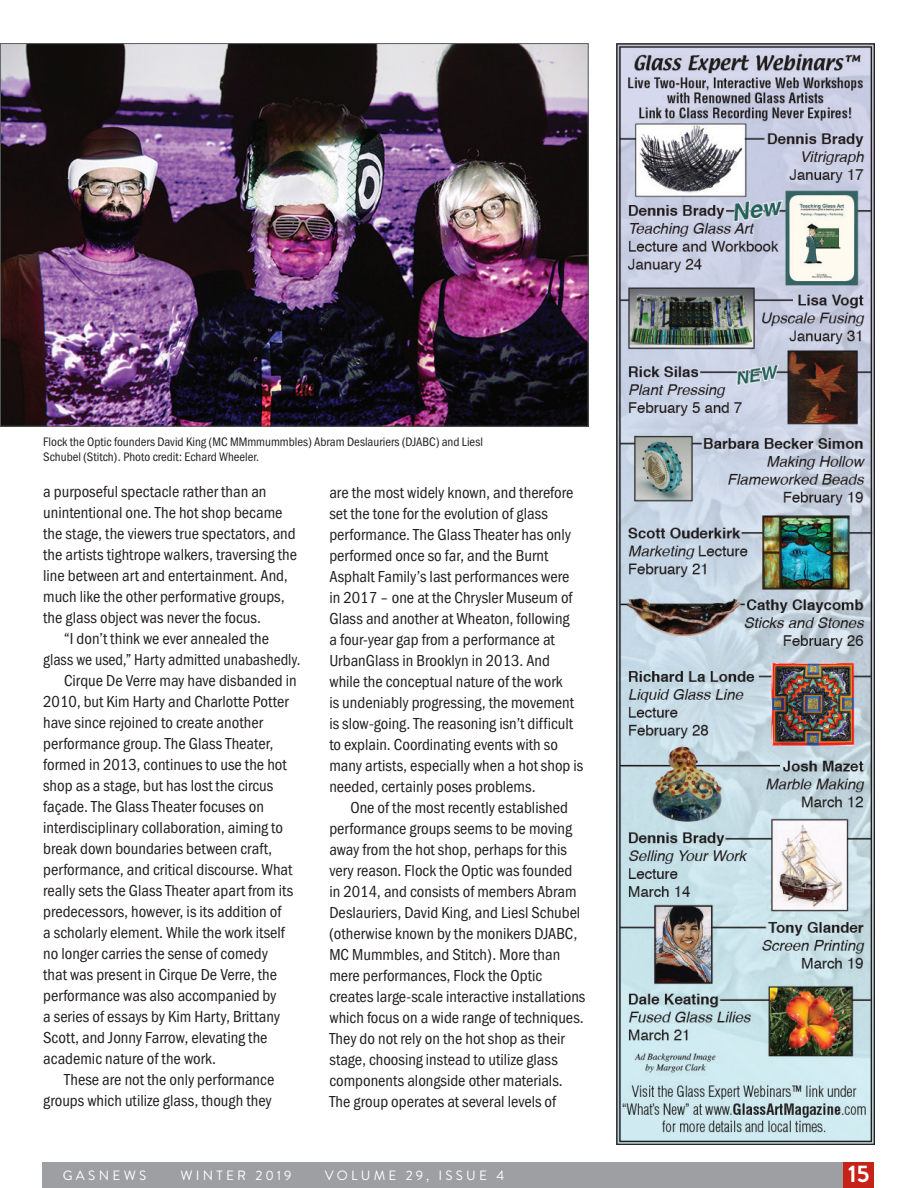
<style>
.page{position:relative;width:918px;height:1188px;background:#fff}
.page>*{position:absolute;margin:0;border:0;box-sizing:border-box;transform-origin:0 0}
.t1{font:700 24px "Brandon Grotesque";color:#fff}
.t2{font:16.5px/21px "Franklin Gothic URW Con Boo";color:#231f20}
.t3{font:16.5px "Franklin Gothic URW Con Boo";color:#231f20;scale:.96 1}
.t4{font:13.5px "Brandon Grotesque";letter-spacing:.235em;color:#fff}
.t5{font:12.75px/15px "Franklin Gothic URW Con Boo";color:#231f20}
</style>
<div class="page">
<div style="left:42px;top:1162px;width:832px;height:26px;background:#9d9fa2"></div>
<div style="left:844px;top:1162px;width:30px;height:26px;background:#c5221a"></div>
<img style="left:2px;top:45px;width:585px;height:380px">
<img style="left:616px;top:43px;width:258px;height:1102px">
<p class="t5" style="left:43px;top:434px;width:441px">Flock the Optic founders David King (MC MMmmummbles) Abram Deslauriers (DJABC) and Liesl<br>Schubel (Stitch). Photo credit: Echard Wheeler.</p>
<p class="t2" style="left:43px;top:481px;width:225px">a purposeful spectacle rather than an</p>
<p class="t2" style="left:43px;top:502px;width:241px">unintentional one. The hot shop became</p>
<p class="t2" style="left:43px;top:523px;width:254px">the stage, the viewers true spectators, and</p>
<p class="t2" style="left:43px;top:544px;width:255px">the artists tightrope walkers, traversing the</p>
<p class="t2" style="left:43px;top:565px;width:246px">line between art and entertainment. And,</p>
<p class="t2" style="left:43px;top:586px;width:243px">much like the other performative groups,</p>
<p class="t2" style="left:43px;top:607px;width:219px">the glass object was never the focus.</p>
<p class="t2" style="left:64px;top:628px;width:206px">“I don’t think we ever annealed the</p>
<p class="t3" style="left:43px;top:649px;width:270px">glass we used,” Harty admitted unabashedly.</p>
<p class="t2" style="left:64px;top:670px;width:234px">Cirque De Verre may have disbanded in</p>
<p class="t2" style="left:43px;top:691px;width:247px">2010, but Kim Harty and Charlotte Potter</p>
<p class="t2" style="left:43px;top:712px;width:221px">have since rejoined to create another</p>
<p class="t2" style="left:43px;top:733px;width:232px">performance group. The Glass Theater,</p>
<p class="t2" style="left:43px;top:754px;width:245px">formed in 2013, continues to use the hot</p>
<p class="t2" style="left:43px;top:775px;width:232px">shop as a stage, but has lost the circus</p>
<p class="t2" style="left:43px;top:796px;width:222px">façade. The Glass Theater focuses on</p>
<p class="t2" style="left:43px;top:817px;width:241px">interdisciplinary collaboration, aiming to</p>
<p class="t2" style="left:43px;top:838px;width:230px">break down boundaries between craft,</p>
<p class="t2" style="left:43px;top:859px;width:251px">performance, and critical discourse. What</p>
<p class="t2" style="left:43px;top:880px;width:252px">really sets the Glass Theater apart from its</p>
<p class="t2" style="left:43px;top:901px;width:240px">predecessors, however, is its addition of</p>
<p class="t2" style="left:43px;top:922px;width:243px">a scholarly element. While the work itself</p>
<p class="t2" style="left:43px;top:943px;width:226px">no longer carries the sense of comedy</p>
<p class="t2" style="left:43px;top:964px;width:235px">that was present in Cirque De Verre, the</p>
<p class="t2" style="left:43px;top:985px;width:235px">performance was also accompanied by</p>
<p class="t2" style="left:43px;top:1006px;width:238px">a series of essays by Kim Harty, Brittany</p>
<p class="t2" style="left:43px;top:1027px;width:226px">Scott, and Jonny Farrow, elevating the</p>
<p class="t2" style="left:43px;top:1048px;width:174px">academic nature of the work.</p>
<p class="t2" style="left:64px;top:1069px;width:212px">These are not the only performance</p>
<p class="t2" style="left:43px;top:1090px;width:230px">groups which utilize glass, though they</p>
<p class="t2" style="left:329px;top:482px;width:256px">are the most widely known, and therefore set the tone for the evolution of glass performance. The Glass Theater has only performed once so far, and the Burnt Asphalt Family’s last performances were in 2017 – one at the Chrysler Museum of Glass and another at Wheaton, following<br>a four-year gap from a performance at UrbanGlass in Brooklyn in 2013. And while the conceptual nature of the work<br>is undeniably progressing, the movement is slow-going. The reasoning isn’t difficult to explain. Coordinating events with so many artists, especially when a hot shop is needed, certainly poses problems.</p>
<p class="t2" style="left:329px;top:797px;width:258px;text-indent:21px">One of the most recently established performance groups seems to be moving away from the hot shop, perhaps for this very reason. Flock the Optic was founded in 2014, and consists of members Abram Deslauriers, David King, and Liesl Schubel (otherwise known by the monikers DJABC, MC Mummbles, and Stitch). More than mere performances, Flock the Optic creates large-scale interactive installations which focus on a wide range of techniques.<br>They do not rely on the hot shop as their stage, choosing instead to utilize glass components alongside other materials.<br>The group operates at several levels of</p>
<p class="t4" style="left:63px;top:1166px;width:85px">GASNEWS</p>
<p class="t4" style="left:180px;top:1166px;width:113px">WINTER 2019</p>
<p class="t4" style="left:325px;top:1166px;width:181px">VOLUME 29, ISSUE 4</p>
<h1 class="t1" style="left:848px;top:1157px;width:23px">15</h1>
</div>
